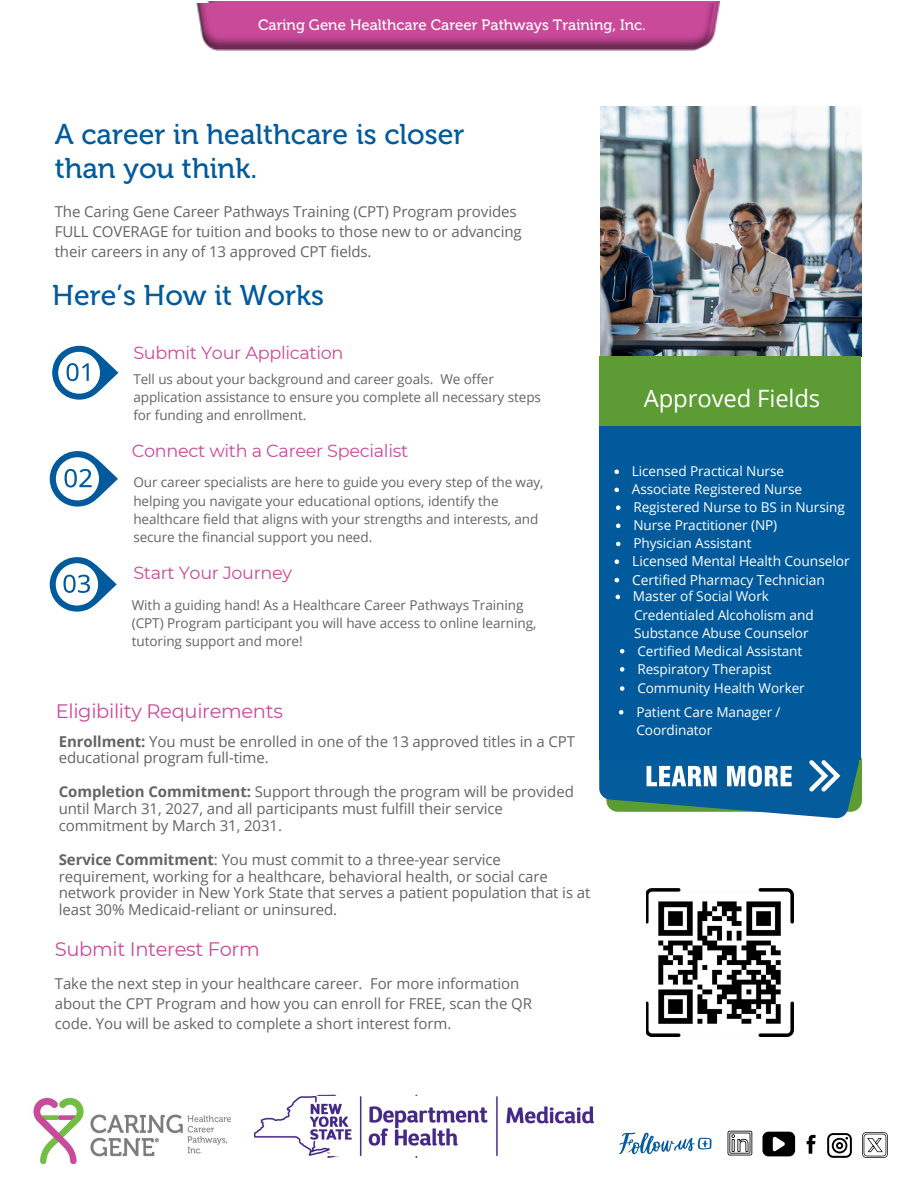
<style>
.page{position:relative;width:918px;height:1188px;background:#fff}
.page>*{position:absolute;margin:0;border:0;box-sizing:border-box;transform-origin:0 0}
.t1{font:28.5px/33.8px "Museo 500";color:#005a9c}
.t2{font:23.85px "Open Sans";letter-spacing:-.005em;color:#fff}
.t3{font:19.5px "Montserrat";letter-spacing:-.015em;color:#c94a99}
.t4{font:18px "Museo 500";color:#fff}
.t5{font:17.55px "Montserrat";letter-spacing:-.015em;color:#c94a99}
.t6{font:15px/16.8px "Open Sans";letter-spacing:-.005em;color:#646464}
.t7{font:15px "Museo 500";color:#fff}
.t8{font:13.8px "Open Sans";letter-spacing:-.005em;color:#fff}
.t9{font:13.65px/18.1px "Open Sans";letter-spacing:-.005em;color:#fff}
.t10{font:13.5px/18.3px "Open Sans";letter-spacing:-.005em;color:#646464}
.s1{font-weight:700}
</style>
<div class="page">
<svg style="left:599px;top:760px;width:261px;height:58px"></svg>
<img style="left:208px;top:1px;width:512px;height:37px">
<img style="left:208px;top:47px;width:495px;height:3px">
<img style="left:601px;top:107px;width:261px;height:250px">
<svg style="left:52px;top:346px;width:66px;height:54px"></svg>
<svg style="left:50px;top:451px;width:68px;height:55px"></svg>
<svg style="left:50px;top:557px;width:67px;height:54px"></svg>
<img style="left:646px;top:888px;width:148px;height:149px">
<img style="left:197px;top:4px;width:516px;height:43px">
<img style="left:33px;top:1097px;width:198px;height:68px">
<svg style="left:862px;top:1132px;width:26px;height:26px"></svg>
<svg style="left:827px;top:1133px;width:25px;height:25px"></svg>
<svg style="left:762px;top:1132px;width:33px;height:24px"></svg>
<svg style="left:807px;top:1135px;width:9px;height:19px"></svg>
<svg style="left:728px;top:1131px;width:24px;height:24px"></svg>
<svg style="left:619px;top:1132px;width:93px;height:23px"></svg>
<img style="left:254px;top:1096px;width:340px;height:60px">
<div style="left:599px;top:356px;width:262px;height:70px;background:#5d9c35"></div>
<div style="left:599px;top:426px;width:262px;height:334px;background:#005a9c"></div>
<svg style="left:614px;top:470px;width:5px;height:4px"></svg>
<svg style="left:614px;top:488px;width:5px;height:4px"></svg>
<svg style="left:615px;top:559px;width:4px;height:5px"></svg>
<svg style="left:615px;top:578px;width:4px;height:4px"></svg>
<svg style="left:620px;top:686px;width:4px;height:5px"></svg>
<svg style="left:620px;top:649px;width:4px;height:4px"></svg>
<svg style="left:620px;top:667px;width:4px;height:5px"></svg>
<svg style="left:616px;top:505px;width:5px;height:5px"></svg>
<svg style="left:616px;top:524px;width:5px;height:4px"></svg>
<svg style="left:616px;top:542px;width:5px;height:4px"></svg>
<svg style="left:616px;top:595px;width:4px;height:4px"></svg>
<svg style="left:619px;top:710px;width:4px;height:5px"></svg>
<p class="t4" style="left:306px;top:15px;width:294px">Caring Gene | Student Information</p>
<p class="t7" style="left:258px;top:16px;width:389px">Caring Gene Healthcare Career Pathways Training, Inc.</p>
<p class="t1" style="left:55px;top:118px;width:411px">A career in healthcare is closer than you think.</p>
<h3 class="t6" style="left:55px;top:201px;width:469px;line-height:20.2px">The Caring Gene Career Pathways Training (CPT) Program provides<br>FULL COVERAGE for tuition and books to those new to or advancing their careers in any of 13 approved CPT fields.</h3>
<p class="t1" style="left:52px;top:279px;width:273px">Here’s How it Works</p>
<p class="t5" style="left:133px;top:342px;width:212px">Submit Your Application</p>
<h1 class="t10" style="left:133px;top:369px;width:409px">Tell us about your background and career goals. We offer application assistance to ensure you complete all necessary steps for funding and enrollment.</h1>
<p class="t5" style="left:132px;top:440px;width:278px">Connect with a Career Specialist</p>
<h1 class="t10" style="left:133px;top:473px;width:412px">Our career specialists are here to guide you every step of the way, helping you navigate your educational options, identify the healthcare field that aligns with your strengths and interests, and secure the financial support you need.</h1>
<p class="t5" style="left:133px;top:562px;width:160px">Start Your Journey</p>
<p class="t10" style="left:132px;top:595px;width:406px">With a guiding hand! As a Healthcare Career Pathways Training (CPT) Program participant you will have access to online learning, tutoring support and more!</p>
<p class="t3" style="left:56px;top:699px;width:229px">Eligibility Requirements</p>
<p class="t6" style="left:59px;top:732px;width:518px"><span class="s1">Enrollment:</span> You must be enrolled in one of the 13 approved titles in a CPT educational program full-time.</p>
<p class="t6" style="left:59px;top:783px;width:517px"><span class="s1">Completion Commitment:</span> Support through the program will be provided until March 31, 2027, and all participants must fulfill their service commitment by March 31, 2031.</p>
<p class="t6" style="left:59px;top:850px;width:533px"><span class="s1">Service Commitment</span>: You must commit to a three-year service requirement, working for a healthcare, behavioral health, or social care network provider in New York State that serves a patient population that is at least 30% Medicaid-reliant or uninsured.</p>
<p class="t3" style="left:55px;top:937px;width:206px">Submit Interest Form</p>
<h3 class="t6" style="left:55px;top:973px;width:479px;line-height:20.2px">Take the next step in your healthcare career. For more information about the CPT Program and how you can enroll for FREE, scan the QR code. You will be asked to complete a short interest form.</h3>
<p class="t2" style="left:644px;top:381px;width:178px">Approved Fields</p>
<h3 class="t9" style="left:632px;top:462px;width:154px">Licensed Practical Nurse</h3>
<p class="t9" style="left:632px;top:480px;width:172px">Associate Registered Nurse</p>
<h3 class="t9" style="left:633px;top:498px;width:213px">Registered Nurse to BS in Nursing</h3>
<p class="t9" style="left:633px;top:516px;width:145px">Nurse Practitioner (NP)</p>
<p class="t9" style="left:633px;top:534px;width:120px">Physician Assistant</p>
<h2 class="t9" style="left:633px;top:587px;width:138px">Master of Social Work</h2>
<p class="t9" style="left:634px;top:605px;width:181px">Credentialed Alcoholism and</p>
<p class="t9" style="left:634px;top:623px;width:176px">Substance Abuse Counselor</p>
<h3 class="t8" style="left:632px;top:552px;width:219px">Licensed Mental Health Counselor</h3>
<p class="t8" style="left:632px;top:570px;width:194px">Certified Pharmacy Technician</p>
<p class="t9" style="left:637px;top:641px;width:166px">Certified Medical Assistant</p>
<p class="t9" style="left:637px;top:659px;width:136px">Respiratory Therapist</p>
<p class="t9" style="left:637px;top:679px;width:169px">Community Health Worker</p>
<p class="t9" style="left:636px;top:702px;width:146px">Patient Care Manager /<br>Coordinator</p>
</div>
